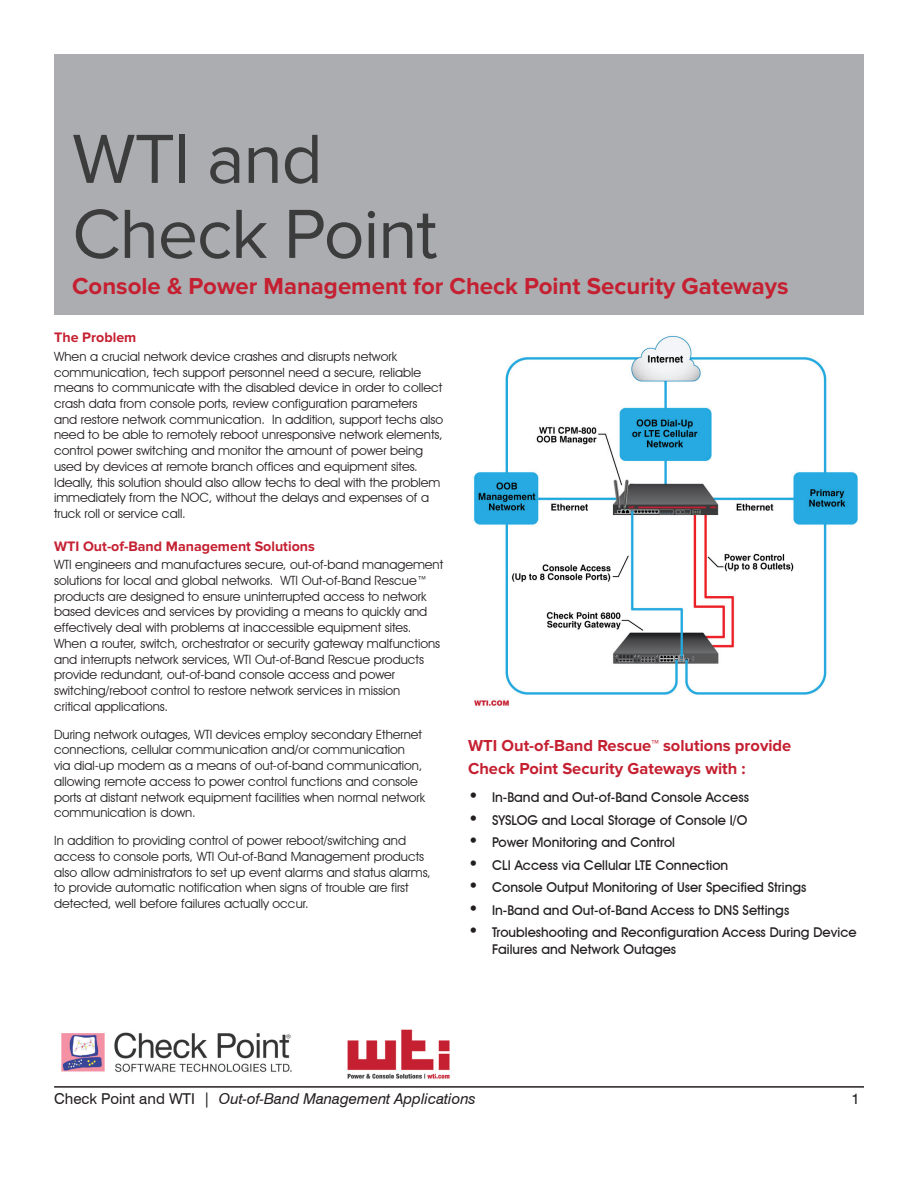
<style>
.page{position:relative;width:918px;height:1188px;background:#fff}
.page>*{position:absolute;margin:0;border:0;box-sizing:border-box;transform-origin:0 0}
.t1{font:72px/75px "Proxima Nova";letter-spacing:-.02em;color:#3c3c3d}
.t2{font:700 24px "Proxima Nova";color:#c52031}
.t3{font:700 16.5px/22.5px "Proxima Nova";color:#c52031}
.t4{font:italic 15px "Swiss 721 BT";color:#231f20}
.t5{font:15px "Swiss 721 BT";color:#231f20}
.t6{font:700 14.25px "Proxima Nova";color:#c52031}
.t7{font:500 13.5px/16.5px "Avant Garde IT Cby BT";color:#231f20}
.t8{font:12.75px/15.8px "Avant Garde IT Cby BT";color:#231f20}
.s1{font-size:18px}
.s2{font-style:normal}
</style>
<div class="page">
<hr style="left:54px;top:1086px;width:810px;height:2px;background:#231f20">
<div style="left:54px;top:54px;width:810px;height:260px;background:#acadb1"></div>
<img style="left:473px;top:335px;width:385px;height:371px">
<img style="left:347px;top:1029px;width:103px;height:50px">
<img style="left:61px;top:1032px;width:231px;height:40px">
<h1 class="t1" style="left:72px;top:123px;width:367px">WTI and<br>Check Point</h1>
<h2 class="t2" style="left:72px;top:272px;width:718px">Console &amp; Power Management for Check Point Security Gateways</h2>
<p class="t6" style="left:54px;top:329px;width:84px">The Problem</p>
<p class="t8" style="left:54px;top:348px;width:391px">When a crucial network device crashes and disrupts network communication, tech support personnel need a secure, reliable means to communicate with the disabled device in order to collect crash data from console ports, review configuration parameters and restore network communication. In addition, support techs also need to be able to remotely reboot unresponsive network elements, control power switching and monitor the amount of power being used by devices at remote branch offices and equipment sites.<br>Ideally, this solution should also allow techs to deal with the problem immediately from the NOC, without the delays and expenses of a truck roll or service call.</p>
<p class="t6" style="left:54px;top:538px;width:262px">WTI Out-of-Band Management Solutions</p>
<p class="t8" style="left:54px;top:557px;width:391px">WTI engineers and manufactures secure, out-of-band management solutions for local and global networks. WTI Out-of-Band Rescue™ products are designed to ensure uninterrupted access to network based devices and services by providing a means to quickly and effectively deal with problems at inaccessible equipment sites.<br>When a router, switch, orchestrator or security gateway malfunctions and interrupts network services, WTI Out-of-Band Rescue products provide redundant, out-of-band console access and power switching/reboot control to restore network services in mission<br>critical applications.</p>
<p class="t8" style="left:54px;top:726px;width:372px">During network outages, WTI devices employ secondary Ethernet connections, cellular communication and/or communication<br>via dial-up modem as a means of out-of-band communication, allowing remote access to power control functions and console ports at distant network equipment facilities when normal network communication is down.</p>
<p class="t8" style="left:54px;top:833px;width:378px">In addition to providing control of power reboot/switching and access to console ports, WTI Out-of-Band Management products also allow administrators to set up event alarms and status alarms, to provide automatic notification when signs of trouble are first detected, well before failures actually occur.</p>
<p class="t3" style="left:468px;top:735px;width:325px">WTI Out-of-Band Rescue™ solutions provide<br>Check Point Security Gateways with :</p>
<p class="t7" style="left:468px;top:789px;width:282px"><span class="s1">•</span> In-Band and Out-of-Band Console Access</p>
<p class="t7" style="left:468px;top:811px;width:281px"><span class="s1">•</span> SYSLOG and Local Storage of Console I/O</p>
<p class="t7" style="left:468px;top:834px;width:209px"><span class="s1">•</span> Power Monitoring and Control</p>
<p class="t7" style="left:468px;top:856px;width:262px"><span class="s1">•</span> CLI Access via Cellular LTE Connection</p>
<p class="t7" style="left:468px;top:879px;width:340px"><span class="s1">•</span> Console Output Monitoring of User Specified Strings</p>
<p class="t7" style="left:468px;top:901px;width:323px"><span class="s1">•</span> In-Band and Out-of-Band Access to DNS Settings</p>
<p class="t7" style="left:492px;top:924px;width:366px;text-indent:-24px"><span class="s1">•</span> Troubleshooting and Reconfiguration Access During Device<br>Failures and Network Outages</p>
<p class="t4" style="left:54px;top:1090px;width:423px"><span class="s2">Check Point and WTI |</span> Out-of-Band Management Applications</p>
<p class="t5" style="left:851px;top:1090px;width:10px">1</p>
</div>
